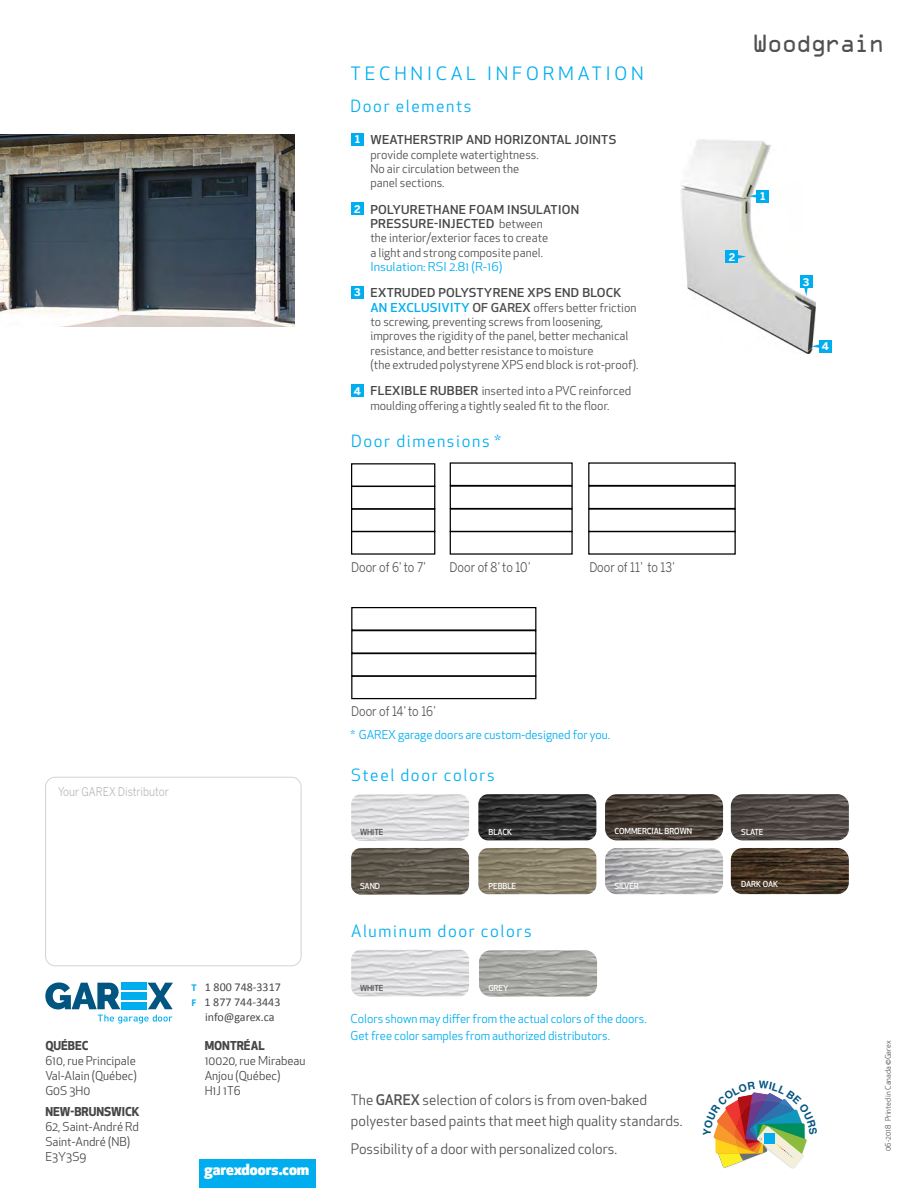
<style>
.page{position:relative;width:918px;height:1188px;background:#fff}
.page>*{position:absolute;margin:0;border:0;box-sizing:border-box;transform-origin:0 0}
.t1{font:22.5px "OCRA Std";letter-spacing:-.075em;color:#515153}
.t2{font:18px "Apex New";letter-spacing:.2em;color:#00aeef;scale:1.04 1}
.t3{font:16.5px "Apex New";letter-spacing:.1em;color:#00aeef}
.t4{font:800 15px "Apex New";color:#fff}
.t5{font:14.25px/21px "Apex New";color:#515153}
.t6{font:13.2px "Benton Sans";letter-spacing:-.01em;color:#515153;scale:.86 1}
.t7{font:12px/14.4px "Apex New";color:#515153}
.t8{font:12px/16.5px "Apex New";color:#00aeef}
.t9{font:12px/15px "Apex New";color:#464749}
.t10{font:500 12px/26.1px "Apex New";letter-spacing:.02em;color:#464749;scale:1.07 1}
.t11{font:12px/15px "Calibri";color:#464749;text-align:center}
.t12{font:700 12px "Apex New";color:#464749}
.t13{font:12px "Benton Sans";color:#bab7b8;scale:.86 1}
.t14{font:700 10.5px "Benton Sans";color:#fff}
.t15{font:500 8.1px "Apex New";letter-spacing:-.01em;color:#fff}
.t16{font:500 8.1px "Apex New";letter-spacing:-.01em;color:#515153}
.t17{font:7.5px "Apex New";color:#515153}
.s1{font-family:"Benton Sans";font-weight:700;font-size:10.5px;color:#fff}
.s2{font-weight:500;color:#464749}
.s3{font-weight:400;color:#00aeef}
.s4{font-weight:500;color:#00aeef}
.s5{font-weight:500}
.s6{font-weight:700;font-size:10.5px;color:#00aeef}
</style>
<div class="page">
<svg style="left:148px;top:983px;width:25px;height:26px"></svg>
<div style="left:127px;top:983px;width:20px;height:7px;background:#00aeef"></div>
<div style="left:127px;top:992px;width:20px;height:8px;background:#00aeef"></div>
<svg style="left:45px;top:982px;width:81px;height:27px"></svg>
<div style="left:127px;top:1002px;width:20px;height:7px;background:#00aeef"></div>
<svg style="left:98px;top:1015px;width:75px;height:9px"></svg>
<div style="left:200px;top:1159px;width:116px;height:29px;background:#00aeef"></div>
<div style="left:45px;top:777px;width:257px;height:189px;border:1px solid #d1d3d4;border-radius:10px"></div>
<div style="left:351px;top:463px;width:84px;height:24px;border:1px solid #000"></div>
<div style="left:351px;top:486px;width:84px;height:23px;border:1px solid #000"></div>
<div style="left:351px;top:508px;width:84px;height:24px;border:1px solid #000"></div>
<div style="left:351px;top:531px;width:84px;height:24px;border:1px solid #000"></div>
<div style="left:450px;top:462px;width:123px;height:24px;border:1px solid #000"></div>
<div style="left:450px;top:508px;width:123px;height:24px;border:1px solid #000"></div>
<div style="left:450px;top:531px;width:123px;height:24px;border:1px solid #000"></div>
<div style="left:588px;top:462px;width:148px;height:24px;border:1px solid #000"></div>
<div style="left:588px;top:508px;width:148px;height:24px;border:1px solid #000"></div>
<div style="left:588px;top:531px;width:148px;height:24px;border:1px solid #000"></div>
<div style="left:351px;top:607px;width:185px;height:24px;border:1px solid #000"></div>
<div style="left:351px;top:653px;width:185px;height:24px;border:1px solid #000"></div>
<div style="left:351px;top:676px;width:185px;height:23px;border:1px solid #000"></div>
<img style="left:681px;top:139px;width:134px;height:214px">
<div style="left:800px;top:275px;width:12px;height:13px;background:#00aeef"></div>
<svg style="left:804px;top:288px;width:4px;height:8px"></svg>
<div style="left:726px;top:250px;width:12px;height:13px;background:#00aeef"></div>
<svg style="left:738px;top:255px;width:8px;height:4px"></svg>
<div style="left:757px;top:190px;width:12px;height:13px;background:#00aeef"></div>
<svg style="left:749px;top:194px;width:8px;height:4px"></svg>
<div style="left:819px;top:340px;width:13px;height:13px;background:#00aeef"></div>
<svg style="left:811px;top:344px;width:8px;height:4px"></svg>
<div style="left:351px;top:133px;width:13px;height:13px;background:#00aeef"></div>
<div style="left:351px;top:202px;width:13px;height:13px;background:#00aeef"></div>
<div style="left:351px;top:286px;width:13px;height:13px;background:#00aeef"></div>
<div style="left:351px;top:384px;width:13px;height:13px;background:#00aeef"></div>
<img style="left:0;top:135px;width:295px;height:191px">
<img style="left:479px;top:950px;width:118px;height:47px">
<img style="left:351px;top:950px;width:118px;height:46px">
<img style="left:731px;top:848px;width:118px;height:46px">
<img style="left:351px;top:794px;width:118px;height:47px">
<img style="left:351px;top:848px;width:118px;height:47px">
<img style="left:605px;top:794px;width:118px;height:46px">
<img style="left:605px;top:848px;width:118px;height:46px">
<img style="left:731px;top:794px;width:118px;height:46px">
<img style="left:478px;top:794px;width:118px;height:46px">
<img style="left:478px;top:848px;width:118px;height:46px">
<img style="left:713px;top:1092px;width:94px;height:77px">
<h2 class="t2" style="left:350px;top:62px;width:283px">TECHNICAL INFORMATION</h2>
<h3 class="t3" style="left:350px;top:96px;width:123px">Door elements</h3>
<p class="t7" style="left:370px;top:133px;width:247px;text-indent:-15px"><span class="s1">1</span> <span class="s2">WEATHERSTRIP AND HORIZONTAL JOINTS </span>provide complete watertightness.<br>No air circulation between the<br>panel sections.</p>
<p class="t7" style="left:370px;top:202px;width:210px;text-indent:-16px"><span class="s1">2</span> <span class="s2">POLYURETHANE FOAM INSULATION PRESSURE-INJECTED</span> between<br>the interior/exterior faces to create<br>a light and strong composite panel.</p>
<p class="t10" style="left:354px;top:254px;width:251px;text-indent:16px"><span class="s3">Insulation: RSI 2.81 (R-16)<br></span><span class="s1">3</span> EXTRUDED POLYSTYRENE XPS END BLOCK</p>
<p class="t7" style="left:370px;top:300px;width:269px"><span class="s4">AN EXCLUSIVITY</span> <span class="s5">OF GAREX</span> offers better friction to screwing, preventing screws from loosening, improves the rigidity of the panel, better mechanical resistance, and better resistance to moisture<br>(the extruded polystyrene XPS end block is rot-proof).</p>
<p class="t7" style="left:354px;top:384px;width:279px;text-align:center"><span class="s1">4</span> <span class="s2">FLEXIBLE RUBBER</span> inserted into a PVC reinforced moulding offering a tightly sealed fit to the floor.</p>
<h3 class="t3" style="left:351px;top:430px;width:151px">Door dimensions *</h3>
<p class="t6" style="left:351px;top:559px;width:89px">Door of 6’ to 7’</p>
<p class="t6" style="left:450px;top:559px;width:96px">Door of 8’ to 10’</p>
<p class="t6" style="left:589px;top:559px;width:101px">Door of 11’ to 13’</p>
<h1 class="t1" style="left:752px;top:33px;width:134px">Woodgrain</h1>
<p class="t14" style="left:729px;top:251px;width:8px">2</p>
<p class="t14" style="left:761px;top:190px;width:6px">1</p>
<p class="t14" style="left:803px;top:275px;width:8px">3</p>
<p class="t14" style="left:822px;top:340px;width:9px">4</p>
<p class="t13" style="left:58px;top:784px;width:130px">Your GAREX Distributor</p>
<p class="t12" style="left:45px;top:1037px;width:45px">QUÉBEC</p>
<p class="t9" style="left:45px;top:1053px;width:93px;text-align:justify">610, rue Principale Val-Alain (Québec)<br>G0S 3H0</p>
<p class="t12" style="left:45px;top:1103px;width:96px">NEW-BRUNSWICK</p>
<p class="t9" style="left:45px;top:1120px;width:95px">62, Saint-André Rd<br>Saint-André (NB)<br>E3Y3S9</p>
<p class="t11" style="left:192px;top:980px;width:91px"><span class="s6">T</span> 1 800 748-3317<br><span class="s6">F</span> 1 877 744-3443 info@garex.ca</p>
<p class="t12" style="left:205px;top:1037px;width:61px">MONTRÉAL</p>
<p class="t9" style="left:205px;top:1053px;width:102px">10020, rue Mirabeau<br>Anjou (Québec)<br>H1J 1T6</p>
<p class="t4" style="left:205px;top:1159px;width:106px">garexdoors.com</p>
<p class="t6" style="left:351px;top:704px;width:100px">Door of 14’ to 16’</p>
<p class="t8" style="left:351px;top:726px;width:261px">* GAREX garage doors are custom-designed for you.</p>
<h3 class="t3" style="left:351px;top:765px;width:145px">Steel door colors</h3>
<p class="t16" style="left:360px;top:827px;width:25px">WHITE</p>
<p class="t15" style="left:360px;top:880px;width:22px">SAND</p>
<p class="t15" style="left:489px;top:827px;width:25px">BLACK</p>
<p class="t15" style="left:489px;top:880px;width:29px">PEBBLE</p>
<h3 class="t3" style="left:351px;top:921px;width:182px">Aluminum door colors</h3>
<p class="t16" style="left:360px;top:983px;width:25px">WHITE</p>
<p class="t15" style="left:488px;top:983px;width:22px">GREY</p>
<p class="t15" style="left:614px;top:826px;width:79px">COMMERCIAL BROWN</p>
<p class="t15" style="left:614px;top:880px;width:26px">SILVER</p>
<p class="t8" style="left:350px;top:1011px;width:298px">Colors shown may differ from the actual colors of the doors.<br>Get free color samples from authorized distributors.</p>
<p class="t5" style="left:351px;top:1090px;width:333px">The <span class="s5">GAREX</span> selection of colors is from oven-baked polyester based paints that meet high quality standards.</p>
<p class="t5" style="left:351px;top:1139px;width:268px">Possibility of a door with personalized colors.</p>
<p class="t15" style="left:741px;top:827px;width:24px">SLATE</p>
<p class="t15" style="left:741px;top:879px;width:38px">DARK OAK</p>
<p class="t17" style="left:883px;top:1151px;width:112px;rotate:-90deg">06-2018 Printed in Canada ©Garex</p>
</div>
